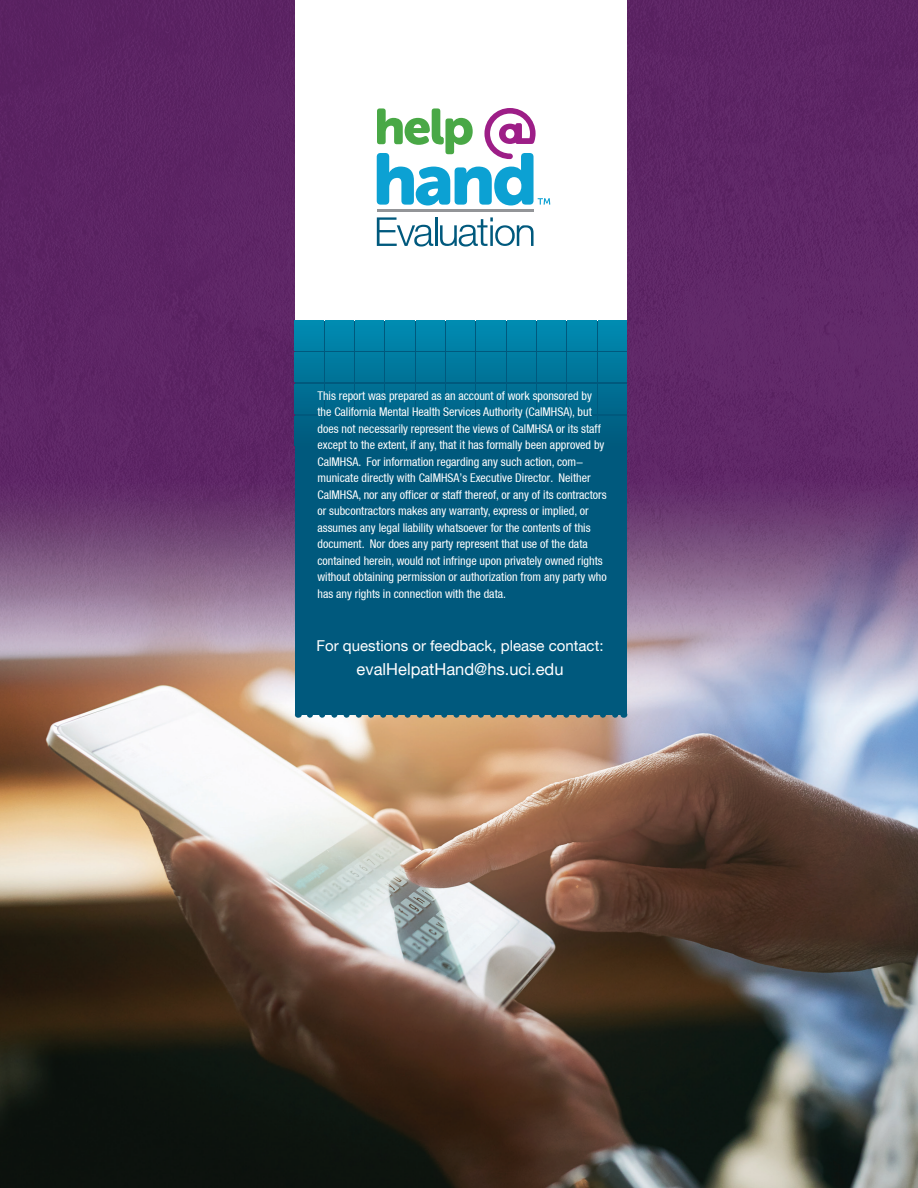
<style>
.page{position:relative;width:918px;height:1188px;background:#fff}
.page>*{position:absolute;margin:0;border:0;box-sizing:border-box;transform-origin:0 0}
.t1{font:16.5px "Helvetica Neue LT";color:#fff}
.t2{font:15px "Helvetica Neue LT";color:#fff}
.t3{font:condensed 12px/16.5px "Helvetica Neue LT";color:#fff}
</style>
<div class="page">
<img style="left:0;top:0;width:918px;height:1188px">
<div style="left:295px;top:284px;width:331px;height:431px;background:#00597d"></div>
<div style="left:295px;top:0;width:331px;height:321px;background:#fff"></div>
<svg style="left:377px;top:108px;width:173px;height:97px"></svg>
<svg style="left:377px;top:217px;width:56px;height:30px"></svg>
<hr style="left:435px;top:217px;width:2px;height:29px;background:#00597d">
<svg style="left:440px;top:217px;width:94px;height:30px"></svg>
<hr style="left:377px;top:209px;width:157px;height:3px;background:#939598">
<svg style="left:310px;top:715px;width:307px;height:3px"></svg>
<div style="left:507px;top:321px;width:28px;height:29px;background:#0086ad"></div>
<div style="left:598px;top:321px;width:28px;height:29px;background:#0086ad"></div>
<div style="left:446px;top:321px;width:29px;height:29px;background:#0086ad"></div>
<div style="left:537px;top:321px;width:29px;height:29px;background:#0086ad"></div>
<div style="left:386px;top:321px;width:28px;height:29px;background:#0086ad"></div>
<div style="left:325px;top:321px;width:28px;height:29px;background:#0086ad"></div>
<div style="left:477px;top:321px;width:28px;height:29px;background:#0086ad"></div>
<div style="left:568px;top:321px;width:28px;height:29px;background:#0086ad"></div>
<div style="left:416px;top:321px;width:28px;height:29px;background:#0086ad"></div>
<div style="left:355px;top:321px;width:29px;height:29px;background:#0086ad"></div>
<div style="left:295px;top:321px;width:28px;height:29px;background:#0086ad"></div>
<div style="left:507px;top:352px;width:28px;height:30px;background:#00789c"></div>
<div style="left:598px;top:352px;width:28px;height:30px;background:#00789c"></div>
<div style="left:446px;top:352px;width:29px;height:30px;background:#00789c"></div>
<div style="left:537px;top:352px;width:29px;height:30px;background:#00789c"></div>
<div style="left:386px;top:352px;width:28px;height:30px;background:#00789c"></div>
<div style="left:325px;top:352px;width:28px;height:30px;background:#00789c"></div>
<div style="left:477px;top:352px;width:28px;height:30px;background:#00789c"></div>
<div style="left:568px;top:352px;width:28px;height:30px;background:#00789c"></div>
<div style="left:416px;top:352px;width:28px;height:30px;background:#00789c"></div>
<div style="left:355px;top:352px;width:29px;height:30px;background:#00789c"></div>
<div style="left:295px;top:352px;width:28px;height:30px;background:#00789c"></div>
<div style="left:507px;top:384px;width:28px;height:29px;background:#006a8f"></div>
<div style="left:598px;top:384px;width:28px;height:29px;background:#006a8f"></div>
<div style="left:446px;top:384px;width:29px;height:29px;background:#006a8f"></div>
<div style="left:537px;top:384px;width:29px;height:29px;background:#006a8f"></div>
<div style="left:386px;top:384px;width:28px;height:29px;background:#006a8f"></div>
<div style="left:325px;top:384px;width:28px;height:29px;background:#006a8f"></div>
<div style="left:477px;top:384px;width:28px;height:29px;background:#006a8f"></div>
<div style="left:568px;top:384px;width:28px;height:29px;background:#006a8f"></div>
<div style="left:416px;top:384px;width:28px;height:29px;background:#006a8f"></div>
<div style="left:355px;top:384px;width:29px;height:29px;background:#006a8f"></div>
<div style="left:295px;top:384px;width:28px;height:29px;background:#006a8f"></div>
<div style="left:507px;top:416px;width:28px;height:29px;background:#005f83"></div>
<div style="left:598px;top:416px;width:28px;height:29px;background:#005f83"></div>
<div style="left:446px;top:416px;width:29px;height:29px;background:#005f83"></div>
<div style="left:537px;top:416px;width:29px;height:29px;background:#005f83"></div>
<div style="left:386px;top:416px;width:28px;height:29px;background:#005f83"></div>
<div style="left:325px;top:416px;width:28px;height:29px;background:#005f83"></div>
<div style="left:477px;top:416px;width:28px;height:29px;background:#005f83"></div>
<div style="left:568px;top:416px;width:28px;height:29px;background:#005f83"></div>
<div style="left:416px;top:416px;width:28px;height:29px;background:#005f83"></div>
<div style="left:355px;top:416px;width:29px;height:29px;background:#005f83"></div>
<div style="left:295px;top:416px;width:28px;height:29px;background:#005f83"></div>
<p class="t3" style="left:318px;top:387px;width:291px">This report was prepared as an account of work sponsored by the California Mental Health Services Authority (CalMHSA), but does not necessarily represent the views of CalMHSA or its staff except to the extent, if any, that it has formally been approved by CalMHSA. For information regarding any such action, com&shy;municate directly with CalMHSA’s Executive Director. Neither CalMHSA, nor any officer or staff thereof, or any of its contractors or subcontractors makes any warranty, express or implied, or assumes any legal liability whatsoever for the contents of this document. Nor does any party represent that use of the data contained herein, would not infringe upon privately owned rights without obtaining permission or authorization from any party who has any rights in connection with the data.</p>
<p class="t2" style="left:317px;top:637px;width:288px">For questions or feedback, please contact:</p>
<h1 class="t1" style="left:357px;top:659px;width:208px">evalHelpatHand@hs.uci.edu</h1>
</div>
